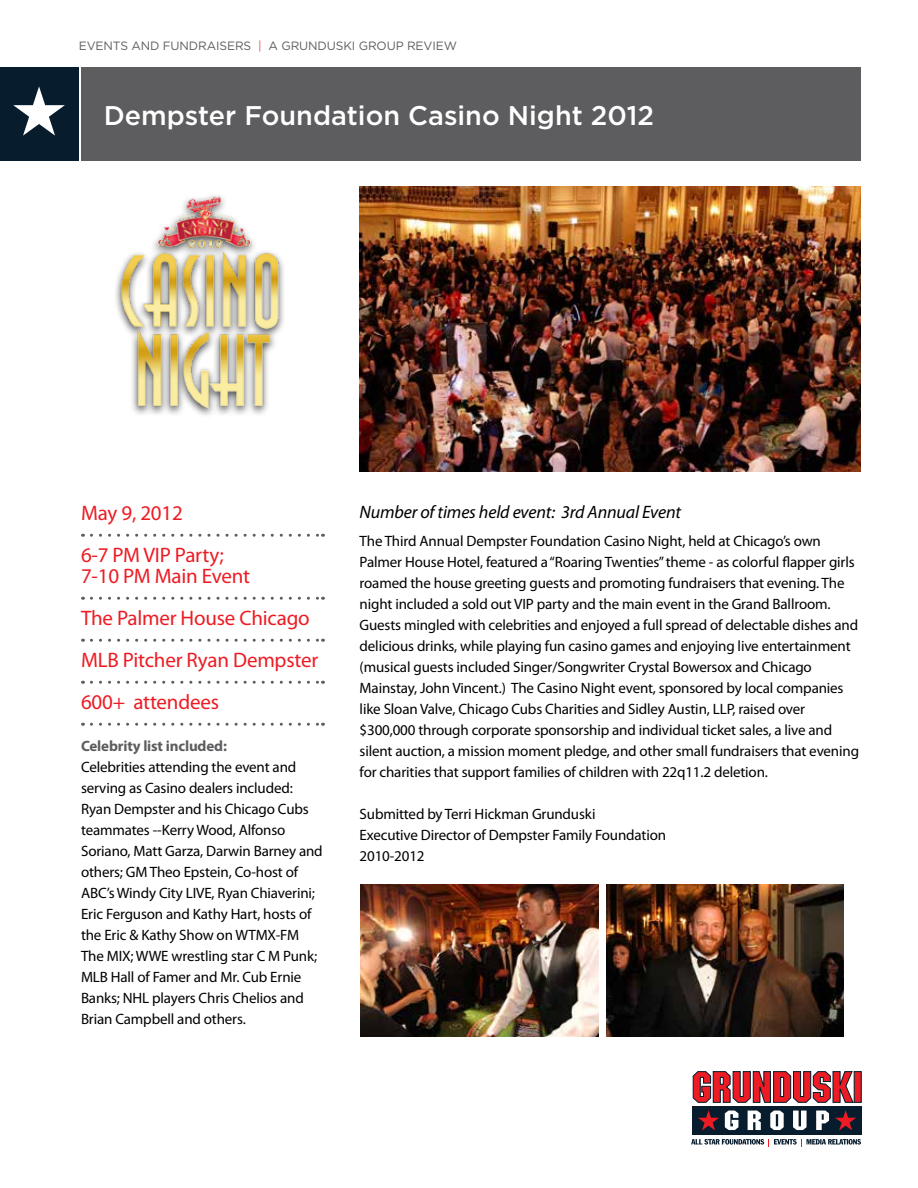
<style>
.page{position:relative;width:918px;height:1188px;background:#fff}
.page>*{position:absolute;margin:0;border:0;box-sizing:border-box;transform-origin:0 0}
.t1{font:500 27px "Gotham";color:#fff}
.t2{font:21px/42px "Myriad Pro";letter-spacing:-.01em;color:#ed1c24}
.t3{font:italic 18px "Myriad Pro";letter-spacing:-.01em;color:#000}
.t4{font:15px/21px "Myriad Pro";letter-spacing:-.01em;color:#000}
.t5{font:700 15px "Myriad Pro";letter-spacing:-.01em;color:#5d5d60}
.t6{font:12px "Gotham";letter-spacing:-.01em;color:#5d5d60}
.s1{color:#f14e54}
</style>
<div class="page">
<div style="left:0;top:68px;width:78px;height:93px;background:#071c2c"></div>
<div style="left:81px;top:68px;width:780px;height:93px;background:#5d5d60"></div>
<div style="left:692px;top:1106px;width:170px;height:28px;background:#071c2c"></div>
<svg style="left:725px;top:1111px;width:104px;height:19px"></svg>
<svg style="left:692px;top:1071px;width:170px;height:32px;background:#bb4b53"></svg>
<svg style="left:698px;top:1110px;width:21px;height:20px"></svg>
<svg style="left:835px;top:1110px;width:21px;height:20px"></svg>
<svg style="left:691px;top:1139px;width:170px;height:7px"></svg>
<img style="left:360px;top:186px;width:501px;height:286px">
<svg style="left:91px;top:534px;width:232px;height:3px"></svg>
<svg style="left:91px;top:597px;width:232px;height:3px"></svg>
<svg style="left:91px;top:639px;width:232px;height:3px"></svg>
<svg style="left:91px;top:681px;width:232px;height:3px"></svg>
<svg style="left:91px;top:723px;width:232px;height:3px"></svg>
<img style="left:115px;top:195px;width:169px;height:221px">
<svg style="left:598px;top:950px;width:1px;height:72px"></svg>
<img style="left:361px;top:885px;width:237px;height:152px">
<img style="left:606px;top:885px;width:238px;height:152px">
<p class="t6" style="left:79px;top:38px;width:380px">EVENTS AND FUNDRAISERS <span class="s1">|</span> A GRUNDUSKI GROUP REVIEW</p>
<h1 class="t1" style="left:104px;top:98px;width:552px">Dempster Foundation Casino Night 2012</h1>
<h2 class="t2" style="left:81px;top:493px;width:144px">May 9, 2012<br>6-7 PM VIP Party;</h2>
<h2 class="t2" style="left:81px;top:556px;width:239px">7-10 PM Main Event<br>The Palmer House Chicago<br>MLB Pitcher Ryan Dempster<br>600+ attendees</h2>
<p class="t5" style="left:81px;top:738px;width:147px">Celebrity list included:</p>
<p class="t4" style="left:81px;top:757px;width:243px">Celebrities attending the event and serving as Casino dealers included:<br>Ryan Dempster and his Chicago Cubs teammates --Kerry Wood, Alfonso Soriano, Matt Garza, Darwin Barney and others; GM Theo Epstein, Co-host of ABC’s Windy City LIVE, Ryan Chiaverini; Eric Ferguson and Kathy Hart, hosts of the Eric &amp; Kathy Show on WTMX-FM The MIX; WWE wrestling star C M Punk; MLB Hall of Famer and Mr. Cub Ernie Banks; NHL players Chris Chelios and Brian Campbell and others.</p>
<p class="t3" style="left:360px;top:502px;width:323px">Number of times held event: 3rd Annual Event</p>
<p class="t4" style="left:360px;top:530px;width:501px">The Third Annual Dempster Foundation Casino Night, held at Chicago’s own Palmer House Hotel, featured a “Roaring Twenties” theme - as colorful flapper girls roamed the house greeting guests and promoting fundraisers that evening. The night included a sold out VIP party and the main event in the Grand Ballroom.<br>Guests mingled with celebrities and enjoyed a full spread of delectable dishes and delicious drinks, while playing fun casino games and enjoying live entertainment (musical guests included Singer/Songwriter Crystal Bowersox and Chicago Mainstay, John Vincent.) The Casino Night event, sponsored by local companies like Sloan Valve, Chicago Cubs Charities and Sidley Austin, LLP, raised over $300,000 through corporate sponsorship and individual ticket sales, a live and silent auction, a mission moment pledge, and other small fundraisers that evening for charities that support families of children with 22q11.2 deletion.</p>
<p class="t4" style="left:360px;top:803px;width:308px">Submitted by Terri Hickman Grunduski<br>Executive Director of Dempster Family Foundation<br>2010-2012</p>
</div>
